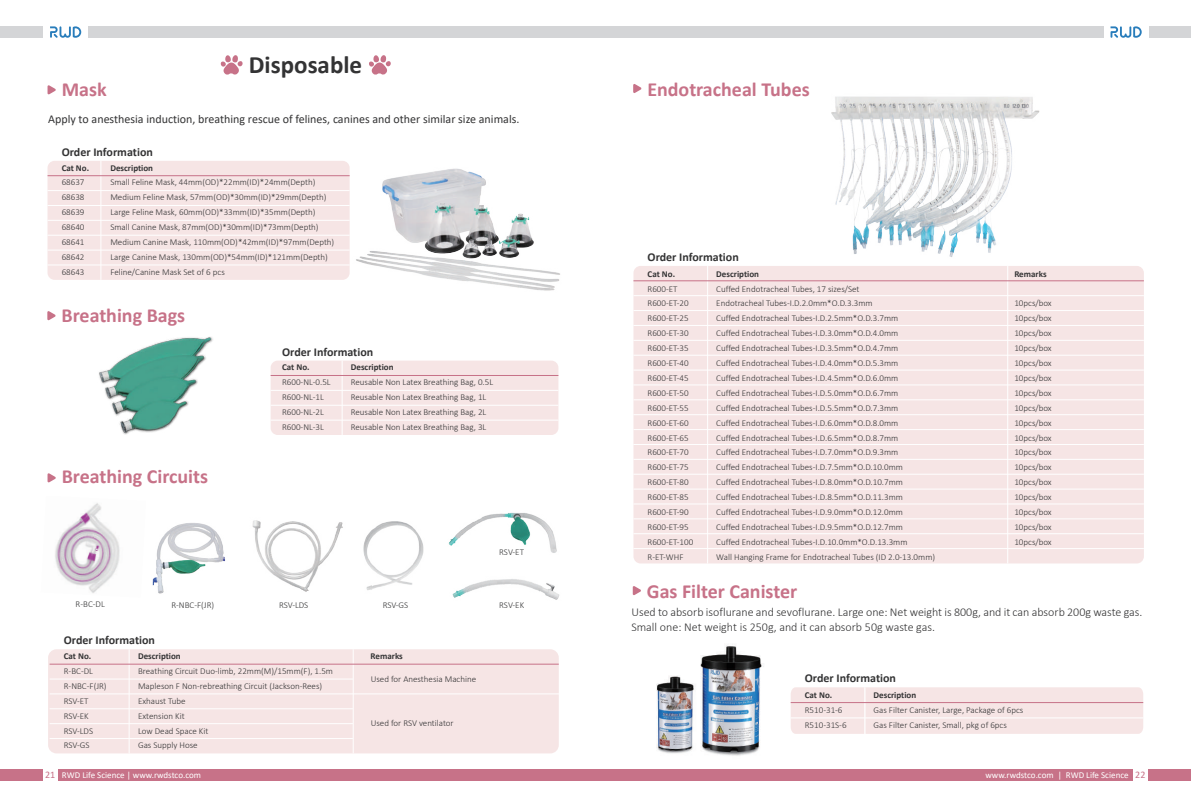
<style>
.page{position:relative;width:1191px;height:808px;background:#fff}
.page>*{position:absolute;margin:0;border:0;box-sizing:border-box;transform-origin:0 0}
.t1{font:700 25px "Calibri";color:#333334}
.t2{font:700 20px "Calibri";color:#c77288}
.t3{font:300 12px/15px "Calibri";color:#333334}
.t4{font:12px "Calibri";color:#333334}
.t5{font:700 12px "Calibri";color:#333334}
.t6{font:300 9px/14.9px "Calibri";color:#333334}
.t7{font:700 9px "Calibri";color:#333334}
.t8{font:9px "Calibri";color:#fff}
.s1{font-size:10px;color:#c77288}
</style>
<div class="page">
<img style="left:656px;top:645px;width:108px;height:111px">
<svg style="left:633px;top:84px;width:8px;height:9px"></svg>
<svg style="left:633px;top:586px;width:8px;height:9px"></svg>
<div style="left:633px;top:266px;width:510px;height:297px;background:#f6e5e5;border-radius:7px"></div>
<hr style="left:633px;top:295px;width:510px;height:1px;background:#fff">
<hr style="left:633px;top:310px;width:510px;height:1px;background:#fff">
<hr style="left:633px;top:325px;width:510px;height:1px;background:#fff">
<hr style="left:633px;top:340px;width:510px;height:1px;background:#fff">
<hr style="left:633px;top:355px;width:510px;height:1px;background:#fff">
<hr style="left:633px;top:370px;width:510px;height:1px;background:#fff">
<hr style="left:633px;top:384px;width:510px;height:1px;background:#fff">
<hr style="left:633px;top:399px;width:510px;height:1px;background:#fff">
<hr style="left:633px;top:414px;width:510px;height:1px;background:#fff">
<hr style="left:633px;top:429px;width:510px;height:1px;background:#fff">
<hr style="left:707px;top:266px;width:1px;height:297px;background:#fff">
<hr style="left:1007px;top:266px;width:1px;height:297px;background:#fff">
<hr style="left:633px;top:280px;width:510px;height:1px;background:#c77288">
<hr style="left:633px;top:474px;width:510px;height:1px;background:#fff">
<hr style="left:633px;top:489px;width:510px;height:1px;background:#fff">
<hr style="left:633px;top:503px;width:510px;height:1px;background:#fff">
<hr style="left:633px;top:518px;width:510px;height:1px;background:#fff">
<hr style="left:633px;top:533px;width:510px;height:1px;background:#fff">
<hr style="left:633px;top:548px;width:510px;height:1px;background:#fff">
<hr style="left:633px;top:459px;width:510px;height:1px;background:#fff">
<hr style="left:633px;top:444px;width:510px;height:1px;background:#fff">
<img style="left:831px;top:96px;width:209px;height:161px">
<div style="left:790px;top:687px;width:353px;height:47px;background:#f6e5e5"></div>
<hr style="left:864px;top:687px;width:1px;height:50px;background:#fff">
<hr style="left:790px;top:702px;width:353px;height:1px;background:#c77288">
<hr style="left:790px;top:717px;width:353px;height:1px;background:#fff">
<div style="left:58px;top:769px;width:537px;height:12px;background:#c77288"></div>
<div style="left:0;top:769px;width:43px;height:12px;background:#c77288"></div>
<div style="left:595px;top:769px;width:537px;height:12px;background:#c77288"></div>
<div style="left:1148px;top:769px;width:43px;height:12px;background:#c77288"></div>
<div style="left:1148px;top:26px;width:43px;height:12px;background:#d4d5d7"></div>
<svg style="left:50px;top:26px;width:31px;height:12px"></svg>
<svg style="left:1110px;top:26px;width:31px;height:12px"></svg>
<div style="left:88px;top:26px;width:1015px;height:12px;background:#d4d5d7"></div>
<div style="left:0;top:26px;width:43px;height:12px;background:#d4d5d7"></div>
<img style="left:55px;top:503px;width:65px;height:90px">
<div style="left:48px;top:649px;width:511px;height:104px;background:#f6e5e5;border-radius:8px"></div>
<div style="left:48px;top:161px;width:302px;height:119px;background:#f6e5e5;border-radius:7px"></div>
<img style="left:152px;top:523px;width:73px;height:71px">
<svg style="left:48px;top:85px;width:8px;height:10px"></svg>
<svg style="left:47px;top:311px;width:9px;height:10px"></svg>
<svg style="left:48px;top:473px;width:8px;height:10px"></svg>
<img style="left:344px;top:161px;width:216px;height:130px">
<svg style="left:220px;top:55px;width:23px;height:20px"></svg>
<svg style="left:369px;top:55px;width:22px;height:20px"></svg>
<div style="left:271px;top:361px;width:287px;height:74px;background:#f6e5e5;border-radius:7px"></div>
<hr style="left:271px;top:390px;width:287px;height:1px;background:#fff">
<hr style="left:271px;top:405px;width:287px;height:1px;background:#fff">
<hr style="left:271px;top:420px;width:287px;height:1px;background:#fff">
<hr style="left:342px;top:361px;width:1px;height:74px;background:#fff">
<hr style="left:271px;top:375px;width:287px;height:1px;background:#c77288">
<hr style="left:48px;top:190px;width:302px;height:1px;background:#fff">
<hr style="left:48px;top:205px;width:302px;height:1px;background:#fff">
<hr style="left:48px;top:220px;width:302px;height:1px;background:#fff">
<hr style="left:48px;top:235px;width:302px;height:1px;background:#fff">
<hr style="left:48px;top:250px;width:302px;height:1px;background:#fff">
<hr style="left:48px;top:264px;width:302px;height:1px;background:#fff">
<hr style="left:100px;top:161px;width:1px;height:119px;background:#fff">
<hr style="left:48px;top:175px;width:302px;height:1px;background:#c77288">
<img style="left:99px;top:337px;width:114px;height:98px">
<hr style="left:50px;top:679px;width:303px;height:1px;background:#fff">
<hr style="left:50px;top:693px;width:511px;height:1px;background:#fff">
<hr style="left:50px;top:708px;width:303px;height:1px;background:#fff">
<hr style="left:50px;top:723px;width:303px;height:1px;background:#fff">
<hr style="left:50px;top:738px;width:303px;height:1px;background:#fff">
<hr style="left:129px;top:649px;width:1px;height:104px;background:#fff">
<hr style="left:353px;top:649px;width:1px;height:104px;background:#fff">
<hr style="left:50px;top:664px;width:509px;height:1px;background:#c77288">
<img style="left:363px;top:521px;width:61px;height:69px">
<img style="left:448px;top:512px;width:108px;height:32px">
<img style="left:252px;top:520px;width:91px;height:72px">
<img style="left:449px;top:544px;width:110px;height:56px">
<h2 class="t2" style="left:62px;top:75px;width:46px">Mask</h2>
<h1 class="t1" style="left:249px;top:47px;width:115px">Disposable</h1>
<h3 class="t4" style="left:48px;top:111px;width:473px">Apply to anesthesia induction, breathing rescue of felines, canines and other similar size animals.</h3>
<h3 class="t5" style="left:62px;top:143px;width:93px">Order Information</h3>
<p class="t7" style="left:62px;top:161px;width:29px">Cat No.</p>
<p class="t6" style="left:62px;top:175px;width:24px;text-align:justify">68637<br>68638<br>68639<br>68640<br>68641<br>68642<br>68643</p>
<p class="t7" style="left:110px;top:161px;width:44px">Description</p>
<p class="t6" style="left:110px;top:175px;width:225px">Small Feline Mask, 44mm(OD)*22mm(ID)*24mm(Depth)<br>Medium Feline Mask, 57mm(OD)*30mm(ID)*29mm(Depth)<br>Large Feline Mask, 60mm(OD)*33mm(ID)*35mm(Depth)<br>Small Canine Mask, 87mm(OD)*30mm(ID)*73mm(Depth)<br>Medium Canine Mask, 110mm(OD)*42mm(ID)*97mm(Depth)<br>Large Canine Mask, 130mm(OD)*54mm(ID)*121mm(Depth)<br>Feline/Canine Mask Set of 6 pcs</p>
<h2 class="t2" style="left:61px;top:301px;width:125px">Breathing Bags</h2>
<h2 class="t2" style="left:62px;top:462px;width:148px">Breathing Circuits</h2>
<p class="t6" style="left:76px;top:597px;width:31px">R-BC-DL</p>
<p class="t6" style="left:171px;top:597px;width:44px">R-NBC-F(JR)</p>
<h3 class="t5" style="left:282px;top:343px;width:93px">Order Information</h3>
<p class="t7" style="left:282px;top:361px;width:29px">Cat No.</p>
<p class="t6" style="left:282px;top:375px;width:50px">R600-NL-0.5L<br>R600-NL-1L<br>R600-NL-2L<br>R600-NL-3L</p>
<p class="t7" style="left:351px;top:361px;width:44px">Description</p>
<p class="t6" style="left:351px;top:375px;width:144px">Reusable Non Latex Breathing Bag, 0.5L Reusable Non Latex Breathing Bag, 1L Reusable Non Latex Breathing Bag, 2L Reusable Non Latex Breathing Bag, 3L</p>
<p class="t6" style="left:499px;top:544px;width:26px">RSV-ET</p>
<p class="t6" style="left:279px;top:597px;width:31px">RSV-LDS</p>
<p class="t6" style="left:383px;top:597px;width:27px">RSV-GS</p>
<p class="t6" style="left:499px;top:597px;width:26px">RSV-EK</p>
<h3 class="t5" style="left:64px;top:632px;width:93px">Order Information</h3>
<p class="t7" style="left:64px;top:650px;width:29px">Cat No.</p>
<p class="t6" style="left:64px;top:663px;width:44px">R-BC-DL<br>R-NBC-F(JR)<br>RSV-ET<br>RSV-EK<br>RSV-LDS<br>RSV-GS</p>
<p class="t7" style="left:138px;top:650px;width:44px">Description</p>
<p class="t6" style="left:138px;top:663px;width:196px">Breathing Circuit Duo-limb, 22mm(M)/15mm(F), 1.5m<br>Mapleson F Non-rebreathing Circuit (Jackson-Rees)<br>Exhaust Tube<br>Extension Kit<br>Low Dead Space Kit<br>Gas Supply Hose</p>
<p class="t7" style="left:370px;top:650px;width:34px">Remarks</p>
<p class="t6" style="left:371px;top:671px;width:107px">Used for Anesthesia Machine</p>
<p class="t6" style="left:371px;top:715px;width:85px">Used for RSV ventilator</p>
<h2 class="t2" style="left:647px;top:75px;width:164px">Endotracheal Tubes</h2>
<h3 class="t5" style="left:647px;top:248px;width:93px">Order Information</h3>
<p class="t7" style="left:647px;top:267px;width:29px">Cat No.</p>
<p class="t6" style="left:647px;top:281px;width:47px">R600-ET<br>R600-ET-20<br>R600-ET-25<br>R600-ET-30<br>R600-ET-35<br>R600-ET-40<br>R600-ET-45<br>R600-ET-50<br>R600-ET-55<br>R600-ET-60<br>R600-ET-65<br>R600-ET-70<br>R600-ET-75<br>R600-ET-80<br>R600-ET-85<br>R600-ET-90<br>R600-ET-95<br>R600-ET-100<br>R-ET-WHF</p>
<p class="t7" style="left:716px;top:267px;width:44px">Description</p>
<p class="t6" style="left:716px;top:281px;width:220px">Cuffed Endotracheal Tubes, 17 sizes/Set<br>Endotracheal Tubes-I.D.2.0mm*O.D.3.3mm<br>Cuffed Endotracheal Tubes-I.D.2.5mm*O.D.3.7mm<br>Cuffed Endotracheal Tubes-I.D.3.0mm*O.D.4.0mm<br>Cuffed Endotracheal Tubes-I.D.3.5mm*O.D.4.7mm<br>Cuffed Endotracheal Tubes-I.D.4.0mm*O.D.5.3mm<br>Cuffed Endotracheal Tubes-I.D.4.5mm*O.D.6.0mm<br>Cuffed Endotracheal Tubes-I.D.5.0mm*O.D.6.7mm<br>Cuffed Endotracheal Tubes-I.D.5.5mm*O.D.7.3mm<br>Cuffed Endotracheal Tubes-I.D.6.0mm*O.D.8.0mm<br>Cuffed Endotracheal Tubes-I.D.6.5mm*O.D.8.7mm<br>Cuffed Endotracheal Tubes-I.D.7.0mm*O.D.9.3mm<br>Cuffed Endotracheal Tubes-I.D.7.5mm*O.D.10.0mm<br>Cuffed Endotracheal Tubes-I.D.8.0mm*O.D.10.7mm<br>Cuffed Endotracheal Tubes-I.D.8.5mm*O.D.11.3mm<br>Cuffed Endotracheal Tubes-I.D.9.0mm*O.D.12.0mm<br>Cuffed Endotracheal Tubes-I.D.9.5mm*O.D.12.7mm<br>Cuffed Endotracheal Tubes-I.D.10.0mm*O.D.13.3mm<br>Wall Hanging Frame for Endotracheal Tubes (ID 2.0-13.0mm)</p>
<h2 class="t2" style="left:647px;top:577px;width:152px">Gas Filter Canister</h2>
<p class="t7" style="left:1014px;top:267px;width:34px">Remarks</p>
<p class="t6" style="left:1014px;top:296px;width:39px;text-align:justify">10pcs/box 10pcs/box 10pcs/box 10pcs/box 10pcs/box 10pcs/box 10pcs/box 10pcs/box 10pcs/box 10pcs/box 10pcs/box 10pcs/box 10pcs/box 10pcs/box 10pcs/box 10pcs/box 10pcs/box</p>
<h3 class="t3" style="left:631px;top:604px;width:512px">Used to absorb isoflurane and sevoflurane. Large one: Net weight is 800g, and it can absorb 200g waste gas.<br>Small one: Net weight is 250g, and it can absorb 50g waste gas.</h3>
<h3 class="t5" style="left:805px;top:670px;width:93px">Order Information</h3>
<p class="t7" style="left:805px;top:689px;width:29px">Cat No.</p>
<p class="t6" style="left:805px;top:702px;width:43px">R510-31-6<br>R510-31S-6</p>
<p class="t7" style="left:873px;top:689px;width:44px">Description</p>
<p class="t6" style="left:873px;top:702px;width:151px">Gas Filter Canister, Large, Package of 6pcs<br>Gas Filter Canister, Small, pkg of 6pcs</p>
<p class="t8" style="left:45px;top:769px;width:157px"><span class="s1">21</span> RWD Life Science | www.rwdstco.com</p>
<p class="t8" style="left:985px;top:769px;width:161px">www.rwdstco.com | RWD Life Science <span class="s1">22</span></p>
</div>
